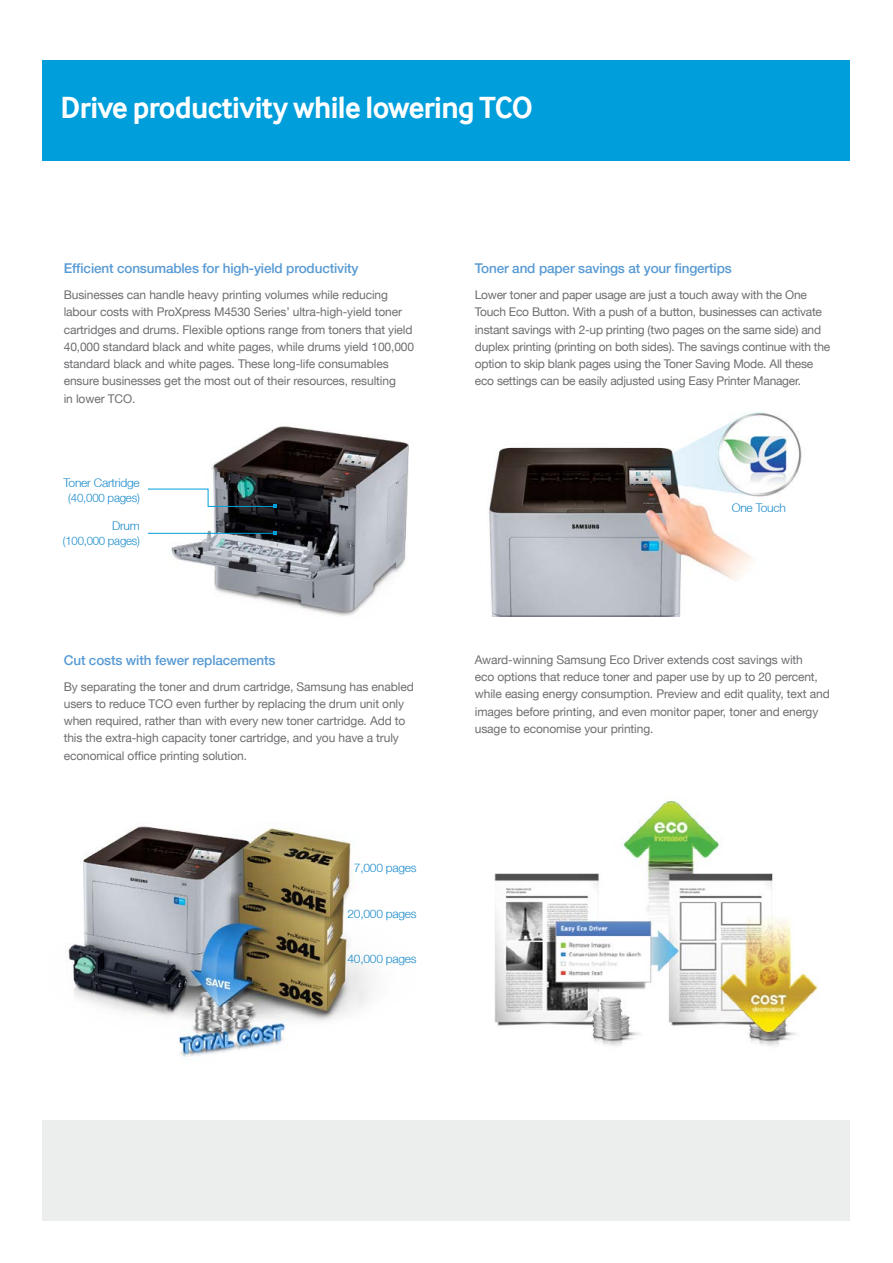
<style>
.page{position:relative;width:893px;height:1263px;background:#fff}
.page>*{position:absolute;margin:0;border:0;box-sizing:border-box;transform-origin:0 0}
.t1{font:700 31.5px "Samsung Inter Face";letter-spacing:-.02em;color:#fff;scale:.95 1}
.t2{font:500 13.5px "Helvetica Neue LT";letter-spacing:-.01em;color:#589ad3}
.t3{font:12px/17.2px "Helvetica Neue LT";letter-spacing:-.01em;color:#6d6e71}
.t4{font:300 12px/15px "Helvetica Neue LT";letter-spacing:-.02em;color:#1689ca;text-align:center}
</style>
<div class="page">
<div style="left:43px;top:1120px;width:807px;height:100px;background:#eceded"></div>
<div style="left:43px;top:60px;width:807px;height:100px;background:#009fdb"></div>
<img style="left:169px;top:426px;width:240px;height:190px">
<svg style="left:148px;top:488px;width:128px;height:20px"></svg>
<hr style="left:148px;top:533px;width:127px;height:1px;background:#009fdb">
<img style="left:68px;top:826px;width:302px;height:233px">
<img style="left:488px;top:412px;width:314px;height:204px">
<img style="left:494px;top:800px;width:324px;height:246px">
<h1 class="t1" style="left:61px;top:89px;width:499px">Drive productivity while lowering TCO</h1>
<p class="t2" style="left:64px;top:260px;width:296px">Efficient consumables for high-yield productivity</p>
<p class="t3" style="left:64px;top:286px;width:352px">Businesses can handle heavy printing volumes while reducing labour costs with ProXpress M4530 Series’ ultra-high-yield toner cartridges and drums. Flexible options range from toners that yield 40,000 standard black and white pages, while drums yield 100,000 standard black and white pages. These long-life consumables ensure businesses get the most out of their resources, resulting<br>in lower TCO.</p>
<p class="t4" style="left:64px;top:475px;width:78px">Toner Cartridge (40,000 pages)</p>
<p class="t4" style="left:63px;top:518px;width:78px;text-align:right">Drum<br>(100,000 pages)</p>
<p class="t2" style="left:64px;top:652px;width:213px">Cut costs with fewer replacements</p>
<p class="t3" style="left:64px;top:678px;width:351px">By separating the toner and drum cartridge, Samsung has enabled users to reduce TCO even further by replacing the drum unit only when required, rather than with every new toner cartridge. Add to this the extra-high capacity toner cartridge, and you have a truly economical office printing solution.</p>
<p class="t4" style="left:354px;top:860px;width:64px">7,000 pages</p>
<p class="t4" style="left:348px;top:906px;width:71px">20,000 pages</p>
<p class="t4" style="left:348px;top:951px;width:71px">40,000 pages</p>
<p class="t2" style="left:475px;top:260px;width:258px">Toner and paper savings at your fingertips</p>
<p class="t3" style="left:475px;top:286px;width:357px">Lower toner and paper usage are just a touch away with the One Touch Eco Button. With a push of a button, businesses can activate instant savings with 2-up printing (two pages on the same side) and duplex printing (printing on both sides). The savings continue with the option to skip blank pages using the Toner Saving Mode. All these eco settings can be easily adjusted using Easy Printer Manager.</p>
<p class="t4" style="left:732px;top:500px;width:56px">One Touch</p>
<p class="t3" style="left:475px;top:651px;width:356px">Award-winning Samsung Eco Driver extends cost savings with<br>eco options that reduce toner and paper use by up to 20 percent, while easing energy consumption. Preview and edit quality, text and images before printing, and even monitor paper, toner and energy usage to economise your printing.</p>
</div>
